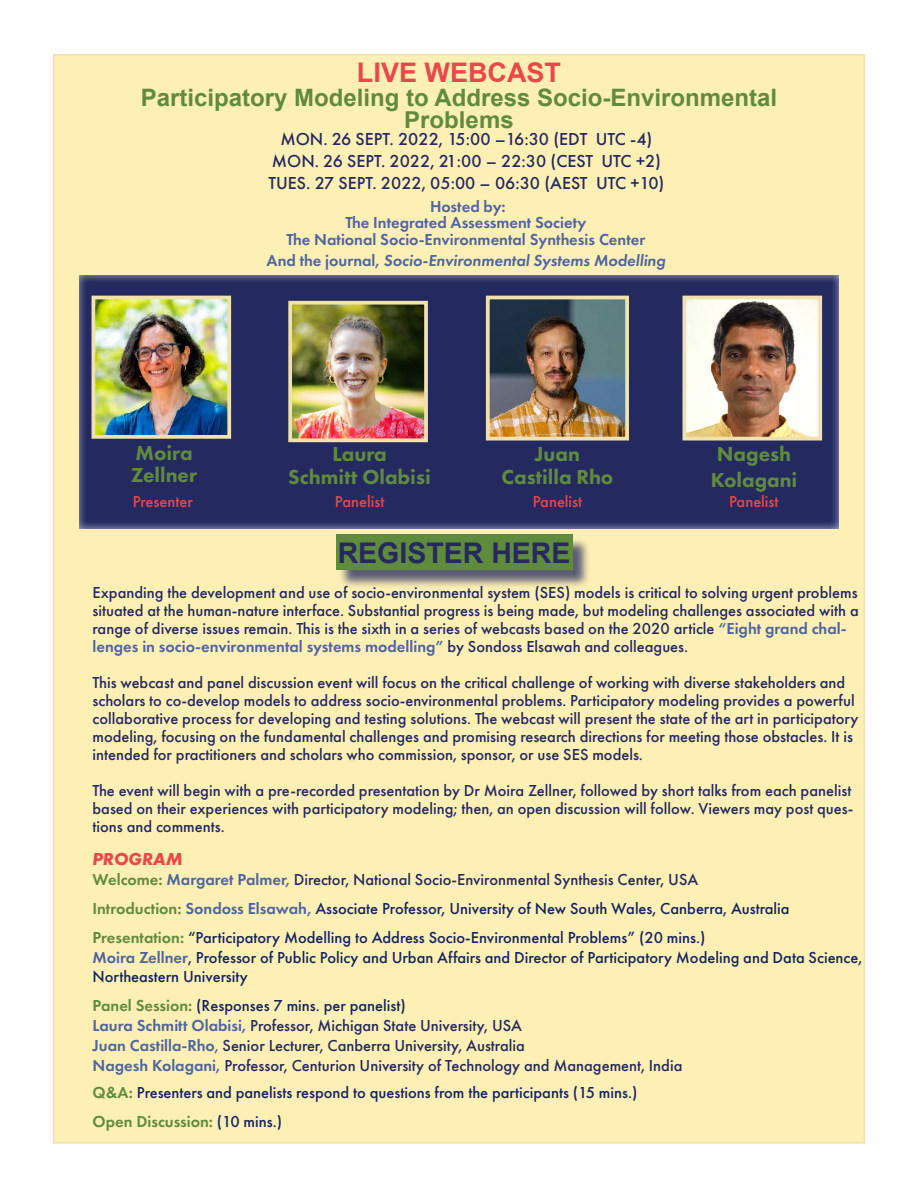
<style>
.page{position:relative;width:918px;height:1188px;background:#fff}
.page>*{position:absolute;margin:0;border:0;box-sizing:border-box;transform-origin:0 0}
.t1{font:700 28.5px "Arial";color:#242a60}
.t2{font:700 27px "Arial";color:#ea4748}
.t3{font:700 24px "Arial";color:#608b3d}
.t4{font:700 23.25px "Arial";color:#608b3d}
.t5{font:800 21px/22.5px "Futura PT";color:#608b3d;text-align:center}
.t6{font:500 18px/21.6px "Futura PT";color:#242a60;text-align:center}
.t7{font:italic 700 18px "Futura PT";color:#ea4748}
.t8{font:500 16.5px/18px "Futura PT";color:#242a60}
.t9{font:500 16.5px/28.8px "Futura PT";color:#142462}
.t10{font:600 16.5px/16.5px "Futura PT";color:#4e65a0;text-align:center}
.t11{font:italic 600 16.5px "Futura PT";color:#4e65a0}
.t12{font:500 16.5px "Futura PT";color:#ea4748}
.s1{font-style:normal}
.s2{font-weight:600;color:#4e65a0}
.s3{font-weight:600;color:#608b3d}
.s4{color:#242a60}
.s5{font-weight:600;color:#5261ac}
.s6{color:#142462}
.s7{color:#5261ac}
</style>
<div class="page">
<div style="left:53px;top:54px;width:812px;height:1090px;background:#fef0b5;border:2px solid #f1e1ae"></div>
<div style="left:65px;top:265px;width:787px;height:267px;background:#fff;opacity:.75"></div>
<div style="left:338px;top:537px;width:253px;height:52px;background:#242a60;opacity:.75"></div>
<div style="left:336px;top:535px;width:236px;height:35px;background:#608b3d"></div>
<img style="left:293px;top:306px;width:130px;height:131px">
<div style="left:288px;top:301px;width:140px;height:141px;border:4px solid #f1e1ae"></div>
<img style="left:97px;top:301px;width:129px;height:133px">
<div style="left:92px;top:296px;width:139px;height:143px;border:4px solid #f1e1ae"></div>
<img style="left:491px;top:301px;width:133px;height:134px">
<div style="left:486px;top:296px;width:143px;height:144px;border:4px solid #f1e1ae"></div>
<img style="left:688px;top:301px;width:129px;height:134px">
<div style="left:683px;top:296px;width:139px;height:144px;border:4px solid #f1e1ae"></div>
<h2 class="t2" style="left:357px;top:55px;width:206px">LIVE WEBCAST</h2>
<h3 class="t3" style="left:141px;top:82px;width:638px">Participatory Modeling to Address Socio-Environmental</h3>
<h3 class="t4" style="left:404px;top:104px;width:111px">Problems</h3>
<p class="t6" style="left:268px;top:129px;width:398px">MON. 26 SEPT. 2022, 15:00 –16:30 (EDT UTC -4)<br>MON. 26 SEPT. 2022, 21:00 – 22:30 (CEST UTC +2)<br>TUES. 27 SEPT. 2022, 05:00 – 06:30 (AEST UTC +10)</p>
<p class="t10" style="left:287px;top:198px;width:360px">Hosted by:<br>The Integrated Assessment Society<br>The National Socio-Environmental Synthesis Center</p>
<p class="t11" style="left:267px;top:250px;width:400px"><span class="s1">And the journal,</span> Socio-Environmental Systems Modelling</p>
<p class="t5" style="left:131px;top:441px;width:68px;text-align:left">Moira<br>Zellner</p>
<p class="t5" style="left:501px;top:443px;width:113px">Juan<br>Castilla Rho</p>
<p class="t5" style="left:711px;top:441px;width:88px;line-height:25.2px;text-align:left">Nagesh<br>Kolagani</p>
<p class="t5" style="left:288px;top:443px;width:144px">Laura<br>Schmitt Olabisi</p>
<p class="t12" style="left:133px;top:492px;width:62px">Presenter</p>
<p class="t12" style="left:335px;top:492px;width:51px">Panelist</p>
<p class="t12" style="left:729px;top:492px;width:51px">Panelist</p>
<p class="t12" style="left:533px;top:492px;width:51px">Panelist</p>
<h1 class="t1" style="left:338px;top:534px;width:234px">REGISTER HERE</h1>
<p class="t8" style="left:93px;top:583px;width:768px">Expanding the development and use of socio-environmental system (SES) models is critical to solving urgent problems situated at the human-nature interface. Substantial progress is being made, but modeling challenges associated with a range of diverse issues remain. This is the sixth in a series of webcasts based on the 2020 article <span class="s2">“Eight grand chal&shy;lenges in socio-environmental systems modelling”</span> by Sondoss Elsawah and colleagues.</p>
<p class="t8" style="left:93px;top:673px;width:767px">This webcast and panel discussion event will focus on the critical challenge of working with diverse stakeholders and scholars to co-develop models to address socio-environmental problems. Participatory modeling provides a powerful collaborative process for developing and testing solutions. The webcast will present the state of the art in participatory modeling, focusing on the fundamental challenges and promising research directions for meeting those obstacles. It is intended for practitioners and scholars who commission, sponsor, or use SES models.</p>
<p class="t8" style="left:93px;top:781px;width:762px">The event will begin with a pre-recorded presentation by Dr Moira Zellner, followed by short talks from each panelist based on their experiences with participatory modeling; then, an open discussion will follow. Viewers may post ques&shy;tions and comments.</p>
<p class="t7" style="left:93px;top:848px;width:92px">PROGRAM</p>
<p class="t9" style="left:93px;top:865px;width:699px"><span class="s3">Welcome:</span> <span class="s2">Margaret Palmer,</span> <span class="s4">Director, National Socio-Environmental Synthesis Center, USA<br></span><span class="s3">Introduction:</span> <span class="s2">Sondoss Elsawah</span><span class="s5">,</span> Associate Professor, University of New South Wales, Canberra, Australia<br><span class="s3">Presentation:</span> “Participatory Modelling to Address Socio-Environmental Problems” (20 mins.)</p>
<p class="t9" style="left:93px;top:947px;width:771px;line-height:19.8px"><span class="s2">Moira Zellner</span><span class="s4">,</span> Professor of Public Policy and Urban Affairs and Director of Participatory Modeling and Data Science,<br>Northeastern University</p>
<p class="t8" style="left:93px;top:996px;width:591px;line-height:19.8px"><span class="s3">Panel Session:</span> <span class="s6">(Responses 7 mins. per panelist)<br></span><span class="s2">Laura Schmitt Olabisi,</span> Professor, Michigan State University, USA<br><span class="s2">Juan Castilla-Rho</span><span class="s7">,</span> Senior Lecturer, Canberra University, Australia<br><span class="s2">Nagesh Kolagani,</span> Professor, Centurion University of Technology and Management, India</p>
<p class="t9" style="left:93px;top:1078px;width:546px"><span class="s3">Q&amp;A:</span> Presenters and panelists respond to questions from the participants (15 mins.)<br><span class="s3">Open Discussion:</span> (10 mins.)</p>
</div>
